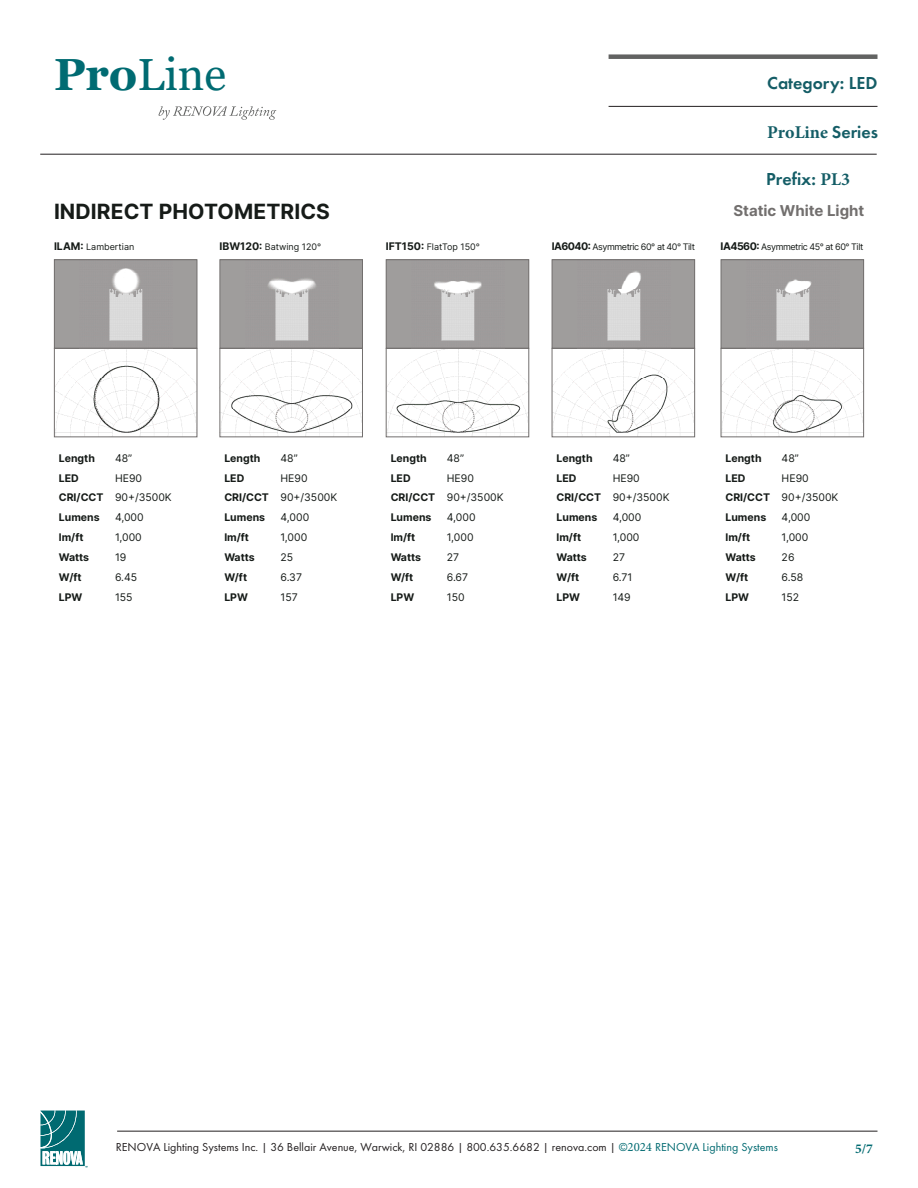
<style>
.page{position:relative;width:918px;height:1188px;background:#fff}
.page>*{position:absolute;margin:0;border:0;box-sizing:border-box;transform-origin:0 0}
.t1{font:45px "Georgia";color:#006b72}
.t2{font:700 21px "Inter";letter-spacing:.005em;color:#161b18}
.t3{font:600 18px "Futura T";color:#145d66}
.t4{font:700 18px "Minion Pro";color:#145d66}
.t5{font:700 15px "Inter";color:#726f6e}
.t6{font:700 13.5px "Minion Pro";color:#006a71}
.t7{font:12px "Futura T";color:#231f20}
.t8{font:10.5px/20px "Inter";color:#161b18}
.t9{font:700 10.5px "Inter";color:#161b18}
.t10{font:9px "Inter";letter-spacing:-.05em;color:#161b18}
.t11{font:9px "Inter";color:#161b18}
.s1{font-weight:700}
.s2{font-family:"Futura T";font-weight:600}
.s3{font-family:"Minion Pro";font-weight:700}
.s4{font-weight:700;font-size:10.5px}
.s5{color:#006a71}
.s6{font-family:"Minion Pro";font-size:12.75px;color:#006a71}
</style>
<div class="page">
<div style="left:609px;top:54px;width:269px;height:5px;background:#626362"></div>
<hr style="left:117px;top:1131px;width:761px;height:1px;background:#231f20">
<svg style="left:159px;top:106px;width:117px;height:14px"></svg>
<hr style="left:609px;top:106px;width:269px;height:1px;background:#231f20">
<hr style="left:40px;top:154px;width:837px;height:1px;background:#231f20">
<svg style="left:40px;top:1111px;width:47px;height:57px"></svg>
<img style="left:56px;top:350px;width:139px;height:85px">
<div style="left:54px;top:348px;width:143px;height:89px;border:1px solid #726f6e"></div>
<img style="left:388px;top:350px;width:139px;height:85px">
<div style="left:386px;top:348px;width:143px;height:89px;border:1px solid #726f6e"></div>
<img style="left:222px;top:350px;width:139px;height:85px">
<div style="left:220px;top:348px;width:143px;height:89px;border:1px solid #726f6e"></div>
<img style="left:554px;top:350px;width:139px;height:85px">
<div style="left:552px;top:348px;width:143px;height:89px;border:1px solid #726f6e"></div>
<img style="left:723px;top:350px;width:139px;height:85px">
<div style="left:721px;top:348px;width:143px;height:89px;border:1px solid #726f6e"></div>
<div style="left:54px;top:260px;width:143px;height:88px;background:#9f9d9c"></div>
<img style="left:109px;top:268px;width:34px;height:73px">
<div style="left:54px;top:259px;width:143px;height:90px;border:1px solid #726f6e"></div>
<div style="left:220px;top:260px;width:142px;height:88px;background:#9f9d9c"></div>
<img style="left:268px;top:278px;width:48px;height:63px">
<div style="left:220px;top:259px;width:143px;height:90px;border:1px solid #726f6e"></div>
<div style="left:386px;top:260px;width:143px;height:88px;background:#9f9d9c"></div>
<img style="left:434px;top:281px;width:48px;height:60px">
<div style="left:386px;top:259px;width:143px;height:90px;border:1px solid #726f6e"></div>
<div style="left:552px;top:260px;width:143px;height:88px;background:#9f9d9c"></div>
<img style="left:607px;top:271px;width:34px;height:70px">
<div style="left:552px;top:259px;width:143px;height:90px;border:1px solid #726f6e"></div>
<div style="left:721px;top:260px;width:143px;height:88px;background:#9f9d9c"></div>
<img style="left:776px;top:279px;width:36px;height:62px">
<div style="left:721px;top:259px;width:143px;height:90px;border:1px solid #726f6e"></div>
<h1 class="t1" style="left:54px;top:48px;width:174px"><span class="s1">Pro</span>Line</h1>
<h3 class="t3" style="left:767px;top:73px;width:112px">Category: LED</h3>
<h3 class="t4" style="left:767px;top:120px;width:112px">ProLine <span class="s2">Series</span></h3>
<h3 class="t3" style="left:766px;top:168px;width:85px">Prefix: <span class="s3">PL3</span></h3>
<h2 class="t2" style="left:54px;top:196px;width:278px">INDIRECT PHOTOMETRICS</h2>
<h3 class="t5" style="left:733px;top:200px;width:132px">Static White Light</h3>
<p class="t11" style="left:54px;top:240px;width:82px"><span class="s4">ILAM:</span> Lambertian</p>
<p class="t10" style="left:552px;top:240px;width:145px"><span class="s4">IA6040:</span> Asymmetric 60° at 40° Tilt</p>
<p class="t11" style="left:220px;top:240px;width:103px"><span class="s4">IBW120:</span> Batwing 120°</p>
<p class="t11" style="left:386px;top:240px;width:96px"><span class="s4">IFT150:</span> FlatTop 150°</p>
<p class="t10" style="left:721px;top:240px;width:144px"><span class="s4">IA4560:</span> Asymmetric 45° at 60° Tilt</p>
<p class="t9" style="left:59px;top:450px;width:38px">Length</p>
<p class="t8" style="left:115px;top:448px;width:19px">48”</p>
<p class="t9" style="left:59px;top:470px;width:22px">LED</p>
<p class="t8" style="left:59px;top:468px;width:114px;text-indent:56px">HE90<br><span class="s1">CRI/CCT</span> 90+/3500K<br><span class="s1">Lumens</span></p>
<p class="t8" style="left:115px;top:507px;width:30px">4,000</p>
<p class="t9" style="left:224px;top:450px;width:38px">Length</p>
<p class="t8" style="left:281px;top:448px;width:19px">48”</p>
<p class="t9" style="left:224px;top:470px;width:22px">LED</p>
<p class="t8" style="left:224px;top:468px;width:114px;text-indent:56px">HE90<br><span class="s1">CRI/CCT</span> 90+/3500K<br><span class="s1">Lumens</span></p>
<p class="t8" style="left:281px;top:507px;width:30px">4,000</p>
<p class="t9" style="left:391px;top:450px;width:38px">Length</p>
<p class="t8" style="left:447px;top:448px;width:19px">48”</p>
<p class="t9" style="left:391px;top:470px;width:22px">LED</p>
<p class="t8" style="left:391px;top:468px;width:114px;text-indent:56px">HE90<br><span class="s1">CRI/CCT</span> 90+/3500K<br><span class="s1">Lumens</span></p>
<p class="t8" style="left:447px;top:507px;width:30px">4,000</p>
<p class="t9" style="left:557px;top:450px;width:38px">Length</p>
<p class="t8" style="left:613px;top:448px;width:19px">48”</p>
<p class="t9" style="left:557px;top:470px;width:22px">LED</p>
<p class="t8" style="left:557px;top:468px;width:114px;text-indent:56px">HE90<br><span class="s1">CRI/CCT</span> 90+/3500K<br><span class="s1">Lumens</span></p>
<p class="t8" style="left:613px;top:507px;width:30px">4,000</p>
<p class="t9" style="left:726px;top:450px;width:38px">Length</p>
<p class="t8" style="left:782px;top:448px;width:19px">48”</p>
<p class="t9" style="left:726px;top:470px;width:22px">LED</p>
<p class="t8" style="left:726px;top:468px;width:114px;text-indent:56px">HE90<br><span class="s1">CRI/CCT</span> 90+/3500K<br><span class="s1">Lumens</span></p>
<p class="t8" style="left:782px;top:507px;width:30px">4,000</p>
<p class="t9" style="left:59px;top:530px;width:26px">lm/ft</p>
<p class="t8" style="left:115px;top:527px;width:28px">1,000</p>
<p class="t9" style="left:59px;top:550px;width:32px">Watts</p>
<p class="t8" style="left:115px;top:547px;width:13px">19</p>
<p class="t9" style="left:59px;top:570px;width:24px">W/ft</p>
<p class="t8" style="left:115px;top:567px;width:24px">6.45</p>
<p class="t9" style="left:59px;top:589px;width:25px">LPW</p>
<p class="t8" style="left:115px;top:587px;width:19px">155</p>
<p class="t9" style="left:224px;top:530px;width:26px">lm/ft</p>
<p class="t8" style="left:281px;top:527px;width:28px">1,000</p>
<p class="t9" style="left:224px;top:550px;width:32px">Watts</p>
<p class="t8" style="left:281px;top:547px;width:14px">25</p>
<p class="t9" style="left:224px;top:570px;width:24px">W/ft</p>
<p class="t8" style="left:281px;top:567px;width:23px">6.37</p>
<p class="t9" style="left:224px;top:589px;width:25px">LPW</p>
<p class="t8" style="left:281px;top:587px;width:19px">157</p>
<p class="t9" style="left:391px;top:530px;width:26px">lm/ft</p>
<p class="t8" style="left:447px;top:527px;width:28px">1,000</p>
<p class="t9" style="left:391px;top:550px;width:32px">Watts</p>
<p class="t8" style="left:447px;top:547px;width:14px">27</p>
<p class="t9" style="left:391px;top:570px;width:24px">W/ft</p>
<p class="t8" style="left:447px;top:567px;width:23px">6.67</p>
<p class="t9" style="left:391px;top:589px;width:25px">LPW</p>
<p class="t8" style="left:447px;top:587px;width:19px">150</p>
<p class="t9" style="left:557px;top:530px;width:26px">lm/ft</p>
<p class="t8" style="left:613px;top:527px;width:28px">1,000</p>
<p class="t9" style="left:557px;top:550px;width:32px">Watts</p>
<p class="t8" style="left:613px;top:547px;width:14px">27</p>
<p class="t9" style="left:557px;top:570px;width:24px">W/ft</p>
<p class="t8" style="left:613px;top:567px;width:21px">6.71</p>
<p class="t9" style="left:557px;top:589px;width:25px">LPW</p>
<p class="t8" style="left:613px;top:587px;width:20px">149</p>
<p class="t9" style="left:726px;top:530px;width:26px">lm/ft</p>
<p class="t8" style="left:782px;top:527px;width:28px">1,000</p>
<p class="t9" style="left:726px;top:550px;width:32px">Watts</p>
<p class="t8" style="left:782px;top:547px;width:14px">26</p>
<p class="t9" style="left:726px;top:570px;width:24px">W/ft</p>
<p class="t8" style="left:782px;top:567px;width:23px">6.58</p>
<p class="t9" style="left:726px;top:589px;width:25px">LPW</p>
<p class="t8" style="left:782px;top:587px;width:19px">152</p>
<p class="t7" style="left:116px;top:1140px;width:664px">RENOVA Lighting Systems Inc. | 36 Bellair Avenue, Warwick, RI 02886 | 800.635.6682 | renova.com | <span class="s5">©</span><span class="s6">2024</span> <span class="s5">RENOVA Lighting Systems</span></p>
<p class="t6" style="left:855px;top:1139px;width:19px">5/7</p>
</div>
